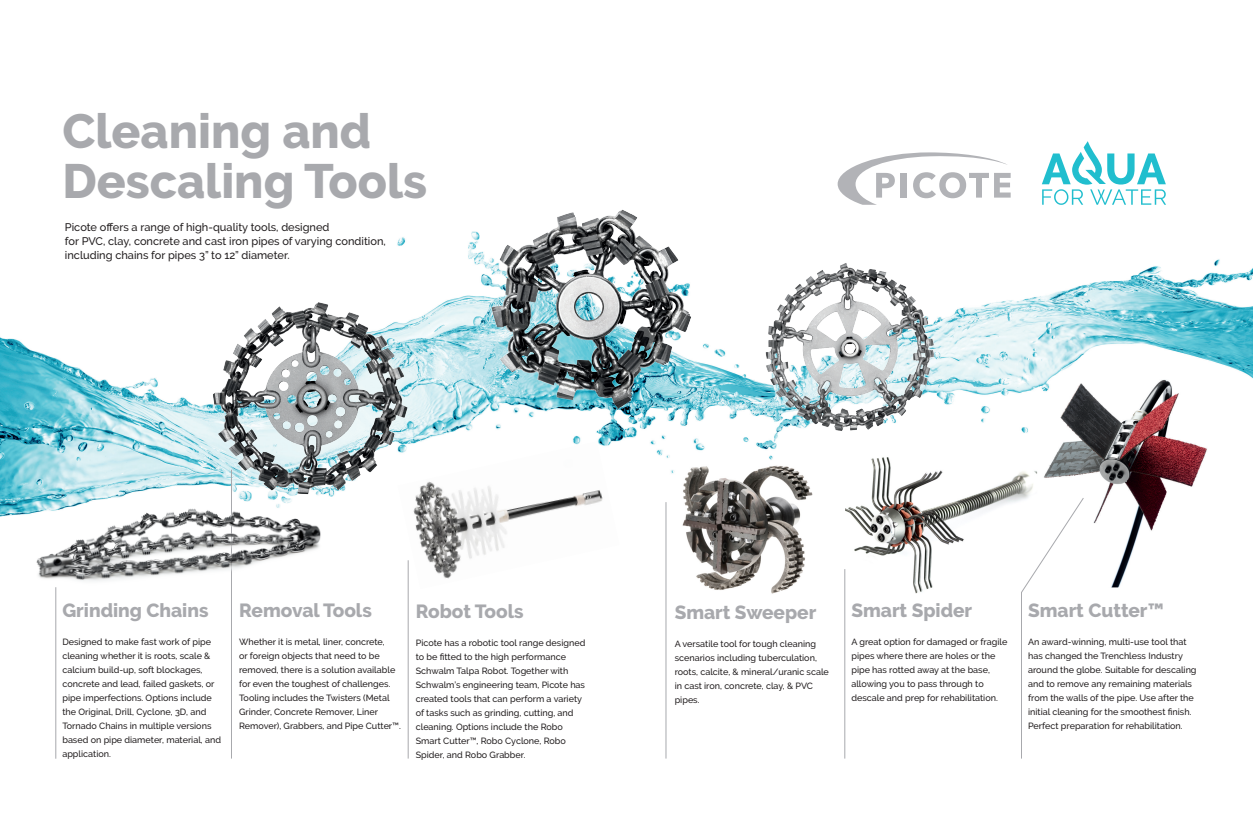
<style>
.page{position:relative;width:1253px;height:821px;background:#fff}
.page>*{position:absolute;margin:0;border:0;box-sizing:border-box;transform-origin:0 0}
.t1{font:800 48px "Raleway";color:#a8a9ad}
.t2{font:800 19px "Raleway";color:#a8a9ad}
.t3{font:500 11px/14px "Raleway";color:#231f20}
.t4{font:500 9px/14px "Raleway";color:#231f20}
</style>
<div class="page">
<img style="left:0;top:173px;width:1252px;height:485px">
<img style="left:845px;top:454px;width:192px;height:139px">
<hr style="left:844px;top:569px;width:1px;height:189px;background:#a8a9ad">
<img style="left:1037px;top:363px;width:184px;height:224px">
<svg style="left:1020px;top:496px;width:64px;height:263px"></svg>
<hr style="left:665px;top:502px;width:1px;height:256px;background:#a8a9ad">
<img style="left:743px;top:241px;width:202px;height:213px">
<hr style="left:407px;top:560px;width:1px;height:198px;background:#a8a9ad">
<hr style="left:231px;top:469px;width:1px;height:289px;background:#a8a9ad">
<hr style="left:55px;top:587px;width:1px;height:171px;background:#a8a9ad">
<img style="left:209px;top:293px;width:207px;height:218px">
<img style="left:0;top:459px;width:351px;height:159px">
<img style="left:452px;top:173px;width:272px;height:263px">
<svg style="left:837px;top:152px;width:173px;height:53px"></svg>
<svg style="left:1041px;top:141px;width:125px;height:64px"></svg>
<img style="left:680px;top:461px;width:133px;height:133px">
<img style="left:397px;top:441px;width:222px;height:148px">
<p class="t1" style="left:62px;top:103px;width:310px">Cleaning and</p>
<p class="t1" style="left:62px;top:153px;width:366px">Descaling Tools</p>
<p class="t3" style="left:65px;top:220px;width:266px">Picote offers a range of high-quality tools, designed</p>
<p class="t3" style="left:65px;top:234px;width:322px">for PVC, clay, concrete and cast iron pipes of varying condition, including chains for pipes 3” to 12” diameter.</p>
<p class="t2" style="left:62px;top:599px;width:148px">Grinding Chains</p>
<p class="t4" style="left:62px;top:634px;width:160px">Designed to make fast work of pipe cleaning whether it is roots, scale &amp; calcium build-up, soft blockages, concrete and lead, failed gaskets, or pipe imperfections. Options include the Original, Drill, Cyclone, 3D, and Tornado Chains in multiple versions based on pipe diameter, material, and application.</p>
<p class="t2" style="left:239px;top:599px;width:134px">Removal Tools</p>
<p class="t4" style="left:239px;top:634px;width:163px">Whether it is metal, liner, concrete,<br>or foreign objects that need to be removed, there is a solution available for even the toughest of challenges.<br>Tooling includes the Twisters (Metal Grinder, Concrete Remover, Liner Remover), Grabbers, and Pipe Cutter™.</p>
<p class="t2" style="left:416px;top:600px;width:109px">Robot Tools</p>
<p class="t4" style="left:416px;top:635px;width:171px">Picote has a robotic tool range designed to be fitted to the high performance Schwalm Talpa Robot. Together with Schwalm’s engineering team, Picote has created tools that can perform a variety of tasks such as grinding, cutting, and cleaning. Options include the Robo Smart Cutter™, Robo Cyclone, Robo Spider, and Robo Grabber.</p>
<p class="t2" style="left:674px;top:601px;width:143px">Smart Sweeper</p>
<p class="t4" style="left:674px;top:636px;width:156px">A versatile tool for tough cleaning scenarios including tuberculation, roots, calcite, &amp; mineral/uranic scale in cast iron, concrete, clay, &amp; PVC pipes.</p>
<p class="t2" style="left:851px;top:599px;width:122px">Smart Spider</p>
<p class="t4" style="left:851px;top:634px;width:157px">A great option for damaged or fragile pipes where there are holes or the pipe has rotted away at the base, allowing you to pass through to descale and prep for rehabilitation.</p>
<p class="t2" style="left:1028px;top:599px;width:137px">Smart Cutter™</p>
<p class="t4" style="left:1028px;top:634px;width:160px">An award-winning, multi-use tool that</p>
<p class="t4" style="left:1028px;top:648px;width:170px">has changed the Trenchless Industry around the globe. Suitable for descaling and to remove any remaining materials</p>
<p class="t4" style="left:1028px;top:690px;width:167px">from the walls of the pipe. Use after the initial cleaning for the smoothest finish.</p>
<p class="t4" style="left:1028px;top:718px;width:156px">Perfect preparation for rehabilitation.</p>
</div>
